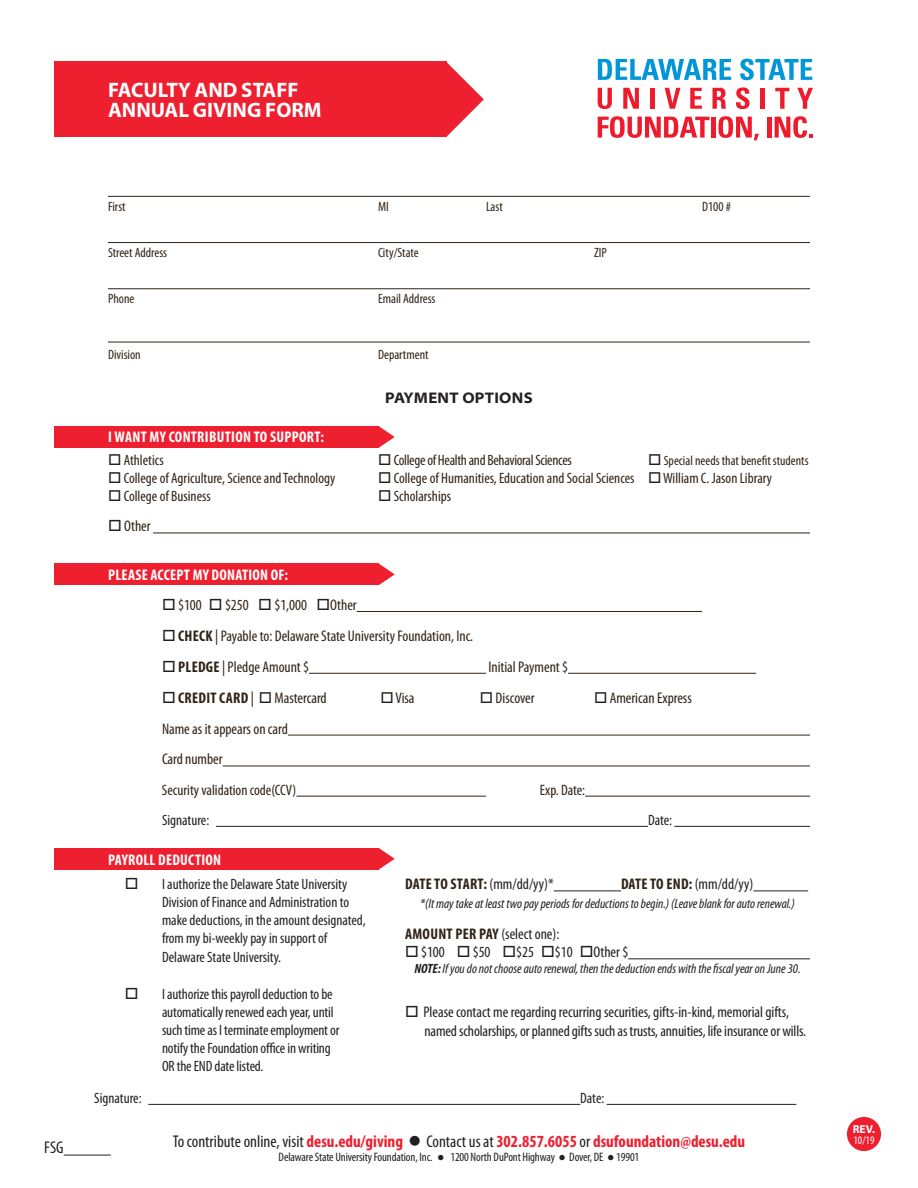
<style>
.page{position:relative;width:918px;height:1188px;background:#fff}
.page>*{position:absolute;margin:0;border:0;box-sizing:border-box;transform-origin:0 0}
.t1{font:700 21px/20.2px "Myriad Pro";color:#fff}
.t2{font:700 condensed 17.1px "Myriad Pro";color:#ee1f2f}
.t3{font:condensed 17.1px "Myriad Pro";color:#231f20}
.t4{font:condensed 15.45px/30.9px "Myriad Pro";color:#302317}
.t5{font:condensed 15.45px/18.5px "Myriad Pro";letter-spacing:-.01em;color:#231f20}
.t6{font:700 condensed 15.45px "Myriad Pro";letter-spacing:.02em;color:#fff}
.t7{font:700 condensed 15.45px "Myriad Pro";letter-spacing:.02em;color:#302317}
.t8{font:700 semi-expanded 15.45px "Myriad Pro";letter-spacing:.02em;color:#231f20}
.t9{font:condensed 15.15px "Myriad Pro";color:#302317}
.t10{font:condensed 15px/18.1px "Myriad Pro";letter-spacing:-.01em;color:#231f20}
.t11{font:condensed 15px "Myriad Pro";color:#302317}
.t12{font:condensed 15px "Myriad Pro";letter-spacing:-.02em;color:#302317}
.t13{font:italic condensed 13.5px "Myriad Pro";color:#231f20}
.t14{font:condensed 13.5px "Myriad Pro";color:#302317}
.t15{font:condensed 12.3px "Myriad Pro";letter-spacing:-.01em;color:#231f20}
.t16{font:condensed 11.55px "Myriad Pro";color:#fff}
.t17{font:700 11.55px "Myriad Pro";color:#fff}
.s1{color:#ee1f2f}
.s2{color:#231f20}
.s3{font-weight:700}
.s4{font-weight:400;color:#231f20}
.s5{font-family:"Times New Roman";font-stretch:normal}
</style>
<div class="page">
<div style="left:54px;top:426px;width:325px;height:22px;background:#ee1f2f"></div>
<svg style="left:379px;top:426px;width:16px;height:22px"></svg>
<div style="left:54px;top:62px;width:392px;height:75px;background:#ee1f2f"></div>
<svg style="left:446px;top:62px;width:38px;height:75px"></svg>
<div style="left:54px;top:564px;width:325px;height:21px;background:#ee1f2f"></div>
<svg style="left:379px;top:564px;width:16px;height:21px"></svg>
<div style="left:54px;top:848px;width:325px;height:22px;background:#ee1f2f"></div>
<svg style="left:379px;top:848px;width:16px;height:22px"></svg>
<div style="left:847px;top:1117px;width:34px;height:34px;background:#ee1f2f;border-radius:50%"></div>
<hr style="left:108px;top:196px;width:702px;height:1px;background:#302317">
<hr style="left:108px;top:242px;width:702px;height:1px;background:#302317">
<hr style="left:108px;top:288px;width:702px;height:1px;background:#302317">
<hr style="left:108px;top:342px;width:702px;height:1px;background:#302317">
<hr style="left:153px;top:533px;width:657px;height:1px;background:#302317">
<hr style="left:357px;top:611px;width:345px;height:1px;background:#302317">
<hr style="left:309px;top:673px;width:177px;height:1px;background:#302317">
<hr style="left:568px;top:673px;width:188px;height:1px;background:#302317">
<hr style="left:288px;top:735px;width:522px;height:1px;background:#302317">
<hr style="left:223px;top:766px;width:587px;height:1px;background:#302317">
<hr style="left:296px;top:796px;width:190px;height:1px;background:#302317">
<hr style="left:585px;top:796px;width:225px;height:1px;background:#302317">
<hr style="left:216px;top:826px;width:432px;height:1px;background:#231f20">
<hr style="left:674px;top:826px;width:136px;height:1px;background:#231f20">
<hr style="left:64px;top:1155px;width:47px;height:1px;background:#231f20">
<hr style="left:554px;top:891px;width:67px;height:1px;background:#231f20">
<hr style="left:753px;top:891px;width:55px;height:1px;background:#231f20">
<hr style="left:628px;top:958px;width:182px;height:1px;background:#231f20">
<hr style="left:148px;top:1104px;width:432px;height:1px;background:#231f20">
<hr style="left:607px;top:1104px;width:189px;height:1px;background:#231f20">
<svg style="left:598px;top:59px;width:133px;height:21px"></svg>
<svg style="left:740px;top:59px;width:72px;height:21px"></svg>
<svg style="left:598px;top:88px;width:14px;height:21px"></svg>
<svg style="left:623px;top:88px;width:16px;height:21px"></svg>
<div style="left:650px;top:88px;width:5px;height:21px;background:#ee1b2c"></div>
<svg style="left:665px;top:88px;width:15px;height:21px"></svg>
<svg style="left:690px;top:88px;width:12px;height:21px"></svg>
<svg style="left:713px;top:88px;width:13px;height:21px"></svg>
<svg style="left:736px;top:87px;width:14px;height:22px"></svg>
<div style="left:760px;top:88px;width:5px;height:21px;background:#ee1b2c"></div>
<svg style="left:775px;top:88px;width:14px;height:21px"></svg>
<svg style="left:797px;top:88px;width:16px;height:21px"></svg>
<svg style="left:598px;top:116px;width:112px;height:22px"></svg>
<hr style="left:711px;top:117px;width:4px;height:21px;background:#ee1b2c">
<svg style="left:718px;top:116px;width:41px;height:24px"></svg>
<hr style="left:767px;top:117px;width:4px;height:21px;background:#ee1b2c">
<svg style="left:775px;top:116px;width:37px;height:22px"></svg>
<h1 class="t1" style="left:108px;top:79px;width:215px">FACULTY AND STAFF<br>ANNUAL GIVING FORM</h1>
<p class="t3" style="left:44px;top:1137px;width:21px">FSG</p>
<p class="t14" style="left:108px;top:198px;width:19px">First</p>
<p class="t14" style="left:378px;top:198px;width:12px">MI</p>
<p class="t14" style="left:486px;top:198px;width:18px">Last</p>
<p class="t14" style="left:702px;top:198px;width:30px">D100 #</p>
<p class="t14" style="left:108px;top:245px;width:61px">Street Address</p>
<p class="t14" style="left:378px;top:245px;width:42px">City/State</p>
<p class="t14" style="left:594px;top:245px;width:14px">ZIP</p>
<p class="t14" style="left:108px;top:291px;width:28px">Phone</p>
<p class="t14" style="left:378px;top:291px;width:59px">Email Address</p>
<p class="t14" style="left:108px;top:346px;width:34px">Division</p>
<p class="t14" style="left:378px;top:346px;width:52px">Department</p>
<p class="t8" style="left:385px;top:387px;width:149px">PAYMENT OPTIONS</p>
<p class="t6" style="left:108px;top:427px;width:221px">I WANT MY CONTRIBUTION TO SUPPORT:<span class="s1">:</span></p>
<p class="t11" style="left:108px;top:450px;width:57px"><span class="s2">□</span> Athletics</p>
<p class="t12" style="left:378px;top:450px;width:195px"><span class="s2">□</span> College of Health and Behavioral Sciences</p>
<p class="t14" style="left:648px;top:452px;width:162px"><span class="s2">□</span> Special needs that benefit students</p>
<p class="t11" style="left:108px;top:468px;width:229px"><span class="s2">□</span> College of Agriculture, Science and Technology</p>
<p class="t11" style="left:378px;top:468px;width:396px"><span class="s2">□</span> College of Humanities, Education and Social Sciences <span class="s2">□</span> William C. Jason Library</p>
<p class="t11" style="left:108px;top:486px;width:104px"><span class="s2">□</span> College of Business</p>
<p class="t11" style="left:378px;top:486px;width:75px"><span class="s2">□</span> Scholarships</p>
<p class="t4" style="left:108px;top:511px;width:44px"><span class="s2">□</span> Other</p>
<p class="t6" style="left:108px;top:565px;width:181px">PLEASE ACCEPT MY DONATION OF:</p>
<p class="t4" style="left:162px;top:589px;width:196px"><span class="s2">□</span> $100 <span class="s2">□</span> $250 <span class="s2">□</span> $1,000 <span class="s2">□</span>Other</p>
<p class="t4" style="left:162px;top:620px;width:313px"><span class="s2">□</span> <span class="s3">CHECK</span> | Payable to: Delaware State University Foundation, Inc.</p>
<p class="t4" style="left:162px;top:651px;width:149px"><span class="s2">□</span> <span class="s3">PLEDGE</span> | Pledge Amount $</p>
<p class="t4" style="left:488px;top:651px;width:81px">Initial Payment $</p>
<p class="t4" style="left:162px;top:682px;width:166px"><span class="s2">□</span> <span class="s3">CREDIT CARD</span> | <span class="s2">□</span> Mastercard</p>
<p class="t4" style="left:380px;top:682px;width:36px"><span class="s2">□</span> Visa</p>
<p class="t4" style="left:480px;top:682px;width:56px"><span class="s2">□</span> Discover</p>
<p class="t4" style="left:594px;top:682px;width:99px"><span class="s2">□</span> American Express</p>
<p class="t4" style="left:162px;top:713px;width:127px">Name as it appears on card<br>Card number</p>
<p class="t9" style="left:162px;top:780px;width:136px">Security validation code(CCV)</p>
<p class="t9" style="left:540px;top:780px;width:47px">Exp. Date:</p>
<p class="t10" style="left:162px;top:811px;width:49px">Signature:</p>
<p class="t10" style="left:648px;top:811px;width:26px">Date:</p>
<p class="t6" style="left:108px;top:850px;width:115px">PAYROLL DEDUCTION</p>
<p class="t10" style="left:162px;top:875px;width:205px;text-indent:-37px">□ I authorize the Delaware State University Division of Finance and Administration to make deductions, in the amount designated, from my bi-weekly pay in support of Delaware State University.</p>
<p class="t10" style="left:162px;top:985px;width:179px;text-indent:-37px">□ I authorize this payroll deduction to be automatically renewed each year, until such time as I terminate employment or notify the Foundation office in writing OR the END date listed.</p>
<p class="t7" style="left:405px;top:875px;width:150px">DATE TO START: <span class="s4">(mm/dd/yy)*</span></p>
<p class="t7" style="left:621px;top:875px;width:134px">DATE TO END: <span class="s4">(mm/dd/yy)</span></p>
<p class="t13" style="left:420px;top:895px;width:376px">*(It may take at least two pay periods for deductions to begin.) (Leave blank for auto renewal.)</p>
<p class="t7" style="left:405px;top:924px;width:156px">AMOUNT PER PAY <span class="s4">(select one):</span></p>
<p class="t5" style="left:405px;top:943px;width:225px">□ $100 □ $50 □$25 □$10 □Other $</p>
<p class="t13" style="left:414px;top:961px;width:388px"><span class="s3">NOTE:</span> If you do not choose auto renewal, then the deduction ends with the fiscal year on June 30.</p>
<p class="t5" style="left:424px;top:1003px;width:383px;text-indent:-19px">□ Please contact me regarding recurring securities, gifts-in-kind, memorial gifts, named scholarships, or planned gifts such as trusts, annuities, life insurance or wills.</p>
<p class="t10" style="left:94px;top:1089px;width:49px">Signature:</p>
<p class="t10" style="left:580px;top:1089px;width:26px">Date:</p>
<p class="t2" style="left:173px;top:1131px;width:574px"><span class="s4">To contribute online, visit</span> desu.edu/giving <span class="s2">●</span> <span class="s4">Contact us at</span> 302.857.6055 <span class="s4">or</span> dsufoundation@desu.edu</p>
<p class="t15" style="left:279px;top:1150px;width:362px">Delaware State University Foundation, Inc. <span class="s5">●</span> 1200 North DuPont Highway <span class="s5">●</span> Dover, DE <span class="s5">●</span> 19901</p>
<p class="t17" style="left:853px;top:1121px;width:24px">REV.</p>
<p class="t16" style="left:854px;top:1133px;width:22px">10/19</p>
</div>
